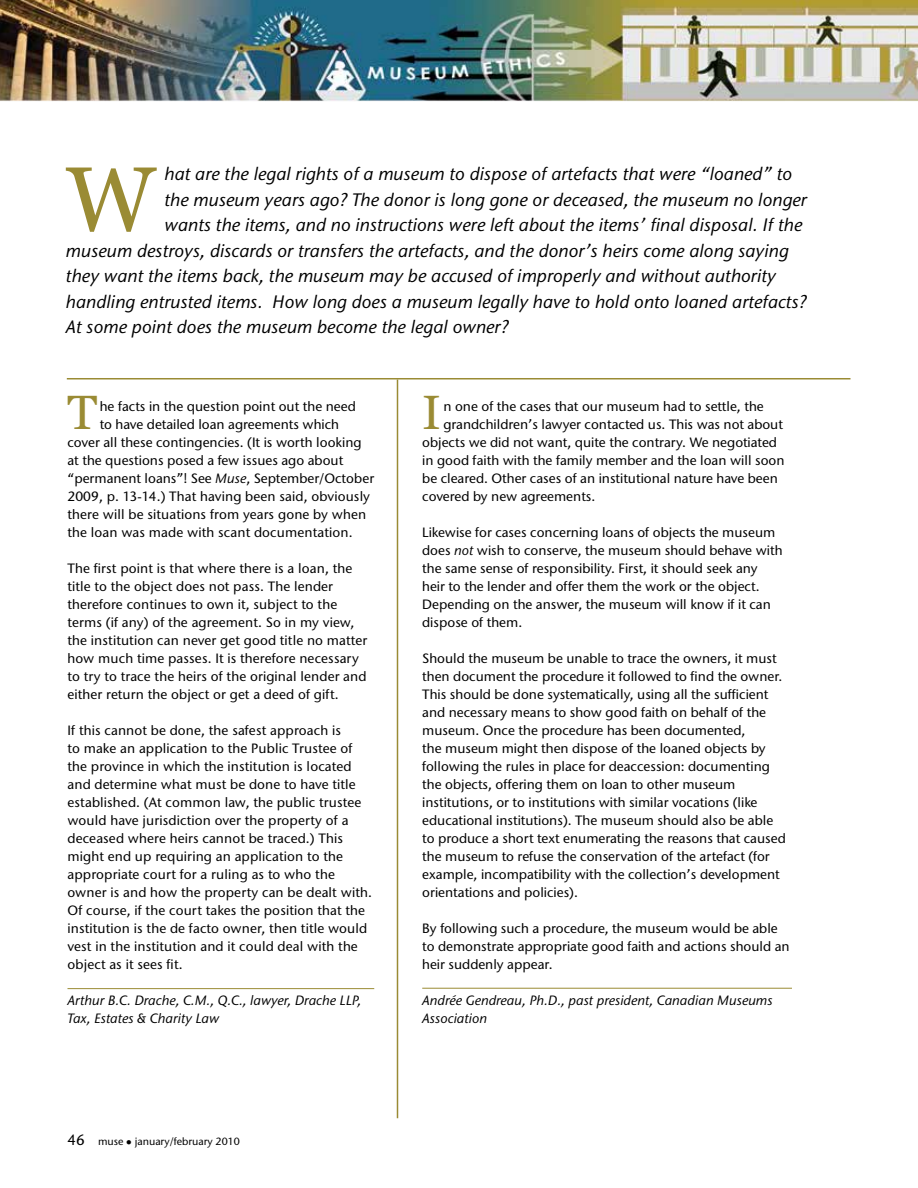
<style>
.page{position:relative;width:918px;height:1188px;background:#fff}
.page>*{position:absolute;margin:0;border:0;box-sizing:border-box;transform-origin:0 0}
.t1{font:91.65px "Georgia";color:#9a8b34}
.t2{font:48.3px "Georgia";color:#9a8b34}
.t3{font:italic 500 18px "Stone Sans ITC";color:#000}
.t4{font:500 13.5px/18px "Stone Sans ITC";color:#000}
.t5{font:italic 500 13.5px/18px "Stone Sans ITC";color:#000}
.t6{font:500 10.5px "Stone Sans ITC";color:#000}
.s1{font-style:italic}
.s2{font-size:15px}
</style>
<div class="page">
<hr style="left:68px;top:988px;width:306px;height:1px;background:#9a8b34">
<img style="left:0;top:0;width:918px;height:101px">
<hr style="left:67px;top:378px;width:784px;height:1px;background:#9a8b34">
<hr style="left:397px;top:379px;width:1px;height:739px;background:#9a8b34">
<hr style="left:422px;top:988px;width:370px;height:1px;background:#9a8b34">
<h1 class="t1" style="left:66px;top:147px;width:91px">W</h1>
<h3 class="t3" style="left:165px;top:163px;width:629px">hat are the legal rights of a museum to dispose of artefacts that were “loaned” to</h3>
<h3 class="t3" style="left:165px;top:188px;width:644px">the museum years ago? The donor is long gone or deceased, the museum no longer</h3>
<h3 class="t3" style="left:165px;top:214px;width:639px">wants the items, and no instructions were left about the items’ final disposal. If the</h3>
<h3 class="t3" style="left:66px;top:239px;width:724px">museum destroys, discards or transfers the artefacts, and the donor’s heirs come along saying</h3>
<h3 class="t3" style="left:66px;top:265px;width:712px">they want the items back, the museum may be accused of improperly and without authority</h3>
<h3 class="t3" style="left:66px;top:290px;width:742px">handling entrusted items. How long does a museum legally have to hold onto loaned artefacts?</h3>
<h3 class="t3" style="left:66px;top:316px;width:444px">At some point does the museum become the legal owner?</h3>
<h2 class="t2" style="left:68px;top:385px;width:31px">T</h2>
<p class="t4" style="left:100px;top:397px;width:257px">he facts in the question point out the need</p>
<p class="t4" style="left:100px;top:415px;width:241px">to have detailed loan agreements which</p>
<p class="t4" style="left:67px;top:433px;width:296px">cover all these contingencies. (It is worth looking</p>
<p class="t4" style="left:67px;top:451px;width:277px">at the questions posed a few issues ago about</p>
<p class="t4" style="left:67px;top:469px;width:308px">“permanent loans”! See <span class="s1">Muse</span>, September/October</p>
<p class="t4" style="left:67px;top:487px;width:304px">2009, p. 13-14.) That having been said, obviously</p>
<p class="t4" style="left:67px;top:505px;width:300px">there will be situations from years gone by when</p>
<p class="t4" style="left:67px;top:523px;width:287px">the loan was made with scant documentation.</p>
<p class="t4" style="left:67px;top:559px;width:301px">The first point is that where there is a loan, the title to the object does not pass. The lender therefore continues to own it, subject to the terms (if any) of the agreement. So in my view, the institution can never get good title no matter how much time passes. It is therefore necessary to try to trace the heirs of the original lender and either return the object or get a deed of gift.</p>
<p class="t4" style="left:67px;top:721px;width:306px">If this cannot be done, the safest approach is<br>to make an application to the Public Trustee of the province in which the institution is located and determine what must be done to have title established. (At common law, the public trustee would have jurisdiction over the property of a deceased where heirs cannot be traced.) This might end up requiring an application to the appropriate court for a ruling as to who the owner is and how the property can be dealt with.<br>Of course, if the court takes the position that the institution is the de facto owner, then title would vest in the institution and it could deal with the object as it sees fit.</p>
<p class="t5" style="left:67px;top:991px;width:295px">Arthur B.C. Drache, C.M., Q.C., lawyer, Drache LLP,<br>Tax, Estates &amp; Charity Law</p>
<p class="t6" style="left:68px;top:1135px;width:174px"><span class="s2">46</span> muse ● january/february 2010</p>
<h2 class="t2" style="left:422px;top:385px;width:20px">I</h2>
<p class="t4" style="left:443px;top:397px;width:322px">n one of the cases that our museum had to settle, the</p>
<p class="t4" style="left:443px;top:415px;width:341px">grandchildren’s lawyer contacted us. This was not about</p>
<p class="t4" style="left:422px;top:433px;width:356px">objects we did not want, quite the contrary. We negotiated</p>
<p class="t4" style="left:422px;top:451px;width:364px">in good faith with the family member and the loan will soon</p>
<p class="t4" style="left:422px;top:469px;width:357px">be cleared. Other cases of an institutional nature have been</p>
<p class="t4" style="left:422px;top:487px;width:175px">covered by new agreements.</p>
<p class="t4" style="left:422px;top:523px;width:362px">Likewise for cases concerning loans of objects the museum does <span class="s1">not</span> wish to conserve, the museum should behave with the same sense of responsibility. First, it should seek any heir to the lender and offer them the work or the object.<br>Depending on the answer, the museum will know if it can dispose of them.</p>
<p class="t4" style="left:422px;top:649px;width:365px">Should the museum be unable to trace the owners, it must then document the procedure it followed to find the owner.<br>This should be done systematically, using all the sufficient and necessary means to show good faith on behalf of the museum. Once the procedure has been documented,<br>the museum might then dispose of the loaned objects by following the rules in place for deaccession: documenting the objects, offering them on loan to other museum institutions, or to institutions with similar vocations (like educational institutions). The museum should also be able to produce a short text enumerating the reasons that caused the museum to refuse the conservation of the artefact (for example, incompatibility with the collection’s development orientations and policies).</p>
<p class="t4" style="left:422px;top:919px;width:369px">By following such a procedure, the museum would be able to demonstrate appropriate good faith and actions should an heir suddenly appear.</p>
<p class="t5" style="left:422px;top:991px;width:352px">Andrée Gendreau, Ph.D., past president, Canadian Museums<br>Association</p>
</div>
